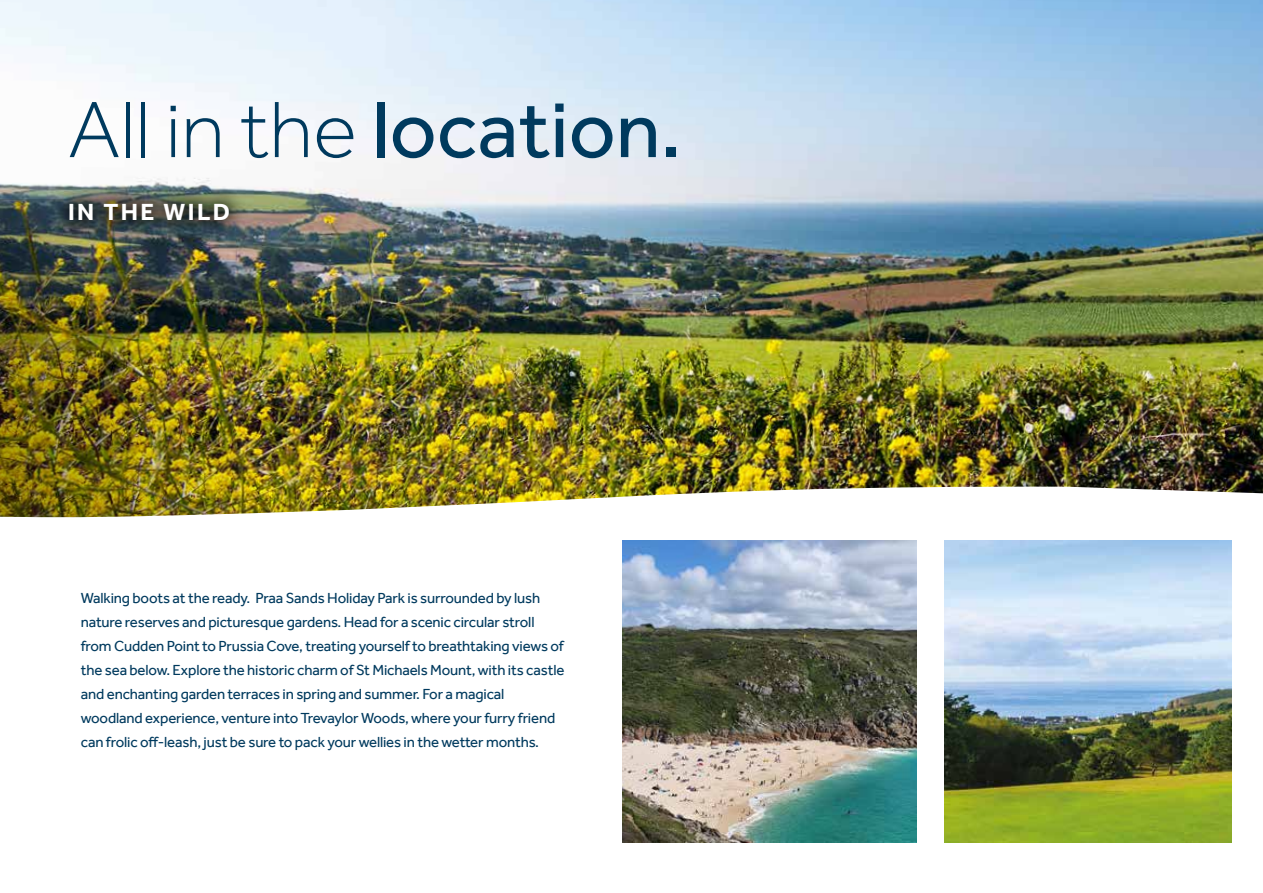
<style>
.page{position:relative;width:1263px;height:893px;background:#fff}
.page>*{position:absolute;margin:0;border:0;box-sizing:border-box;transform-origin:0 0}
.t1{font:82.5px "Effra";color:#003a5e}
.t2{font:700 24px "Effra";letter-spacing:.1em;color:#fff}
.t3{font:15px/24px "Effra";letter-spacing:-.01em;color:#003a5e}
.s1{font-weight:300}
</style>
<div class="page">
<img style="left:0;top:0;width:1263px;height:485px">
<img style="left:0;top:200px;width:1237px;height:285px">
<svg style="left:0;top:485px;width:1263px;height:358px"></svg>
<div style="left:50px;top:185px;width:198px;height:55px;background:#000;opacity:.75"></div>
<img style="left:622px;top:540px;width:295px;height:302px">
<img style="left:944px;top:540px;width:287px;height:302px">
<h1 class="t1" style="left:68px;top:80px;width:615px"><span class="s1">All in the</span> location.</h1>
<h2 class="t2" style="left:68px;top:198px;width:163px">IN THE WILD</h2>
<p class="t3" style="left:81px;top:586px;width:485px">Walking boots at the ready. Praa Sands Holiday Park is surrounded by lush nature reserves and picturesque gardens. Head for a scenic circular stroll from Cudden Point to Prussia Cove, treating yourself to breathtaking views of the sea below. Explore the historic charm of St Michaels Mount, with its castle and enchanting garden terraces in spring and summer. For a magical woodland experience, venture into Trevaylor Woods, where your furry friend can frolic off-leash, just be sure to pack your wellies in the wetter months.</p>
</div>
